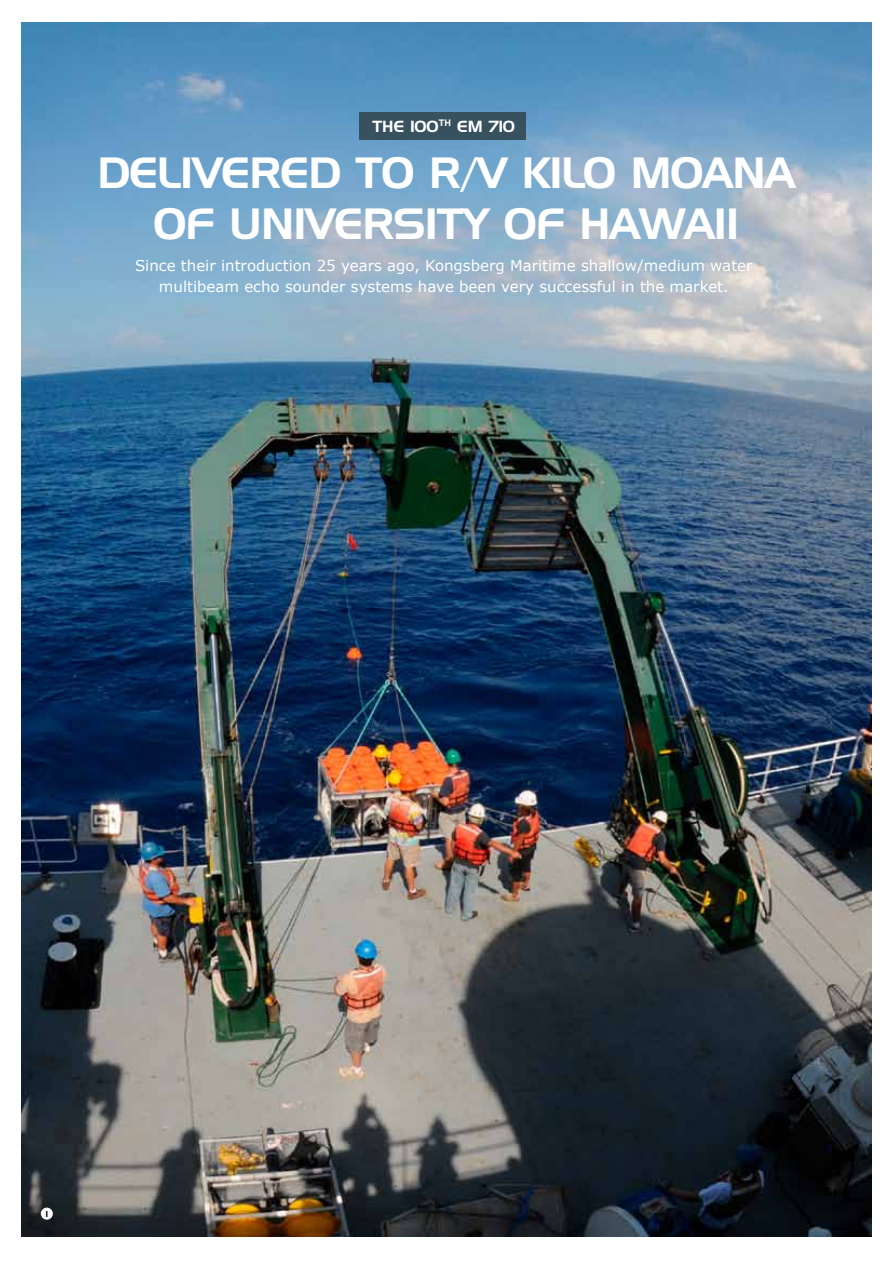
<style>
.page{position:relative;width:893px;height:1263px;background:#fff}
.page>*{position:absolute;margin:0;border:0;box-sizing:border-box;transform-origin:0 0}
.t1{font:42.6px/51px "Handel Gothic BT";letter-spacing:-.02em;color:#fff;text-align:center}
.t2{font:15.6px "Handel Gothic BT";color:#fff}
.t3{font:15px/21px "Verdana";color:#fff;text-align:center}
.t4{font:8.4px "Handel Gothic BT";color:#000}
</style>
<div class="page">
<img style="left:22px;top:23px;width:849px;height:1213px">
<div style="left:359px;top:112px;width:167px;height:28px;background:#38515f"></div>
<div style="left:41px;top:1207px;width:12px;height:13px;background:#fff;border-radius:50%"></div>
<p class="t2" style="left:373px;top:117px;width:98px">THE 100<sup>TH</sup> EM</p>
<p class="t2" style="left:489px;top:117px;width:28px">710</p>
<h1 class="t1" style="left:97px;top:147px;width:699px">DELIVERED TO R/V KILO MOANA<br>OF UN IVERS ITY OF HAWAII</h1>
<p class="t3" style="left:135px;top:254px;width:619px">Since their introduction 25 years ago, Kongsberg Maritime shallow/medium water multibeam echo sounder systems have been very successful in the market.</p>
<p class="t4" style="left:46px;top:1208px;width:4px">1</p>
</div>
